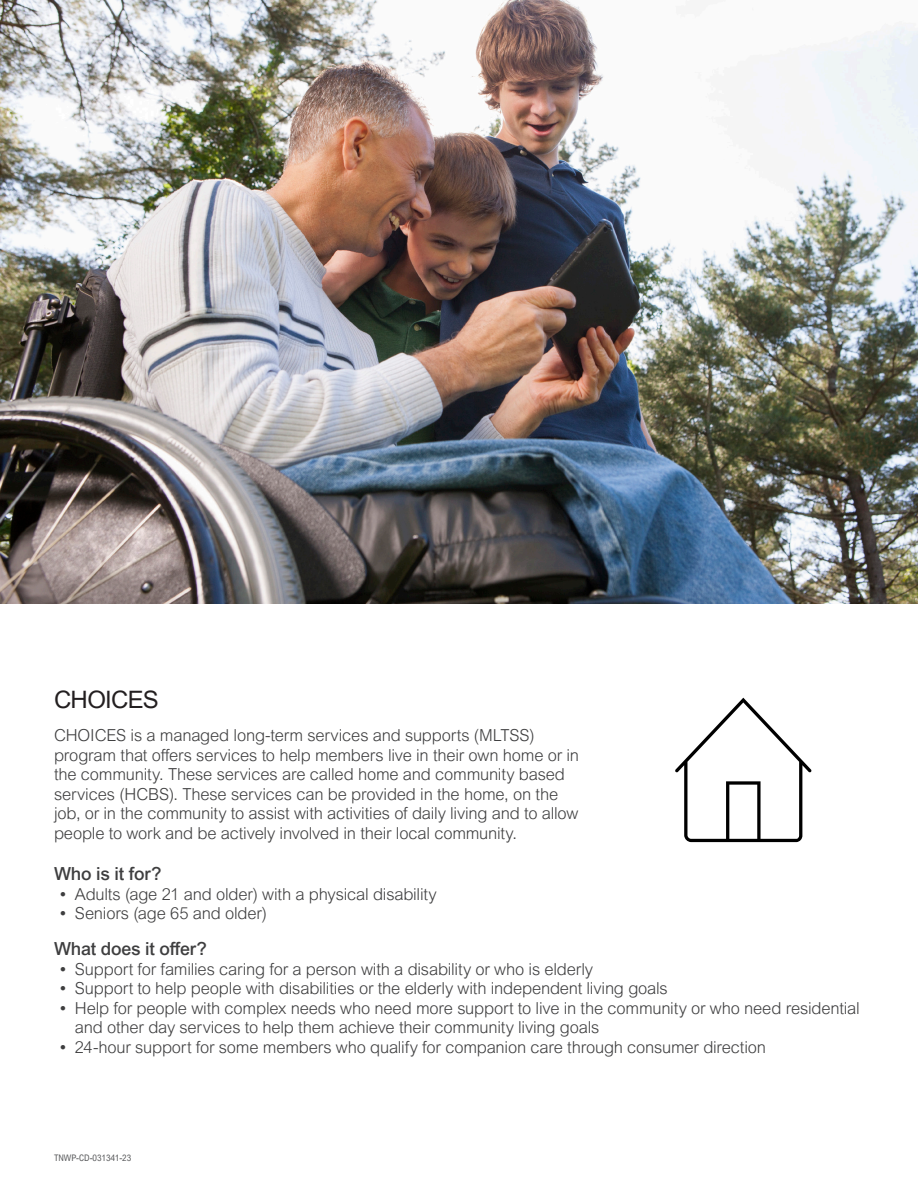
<style>
.page{position:relative;width:918px;height:1188px;background:#fff}
.page>*{position:absolute;margin:0;border:0;box-sizing:border-box;transform-origin:0 0}
.PR_Section_Headline{font:24px "Arial MT Pro";letter-spacing:-.03em;color:#231f20}
.PR_Subhead{font:500 18px "Arial MT Pro";letter-spacing:-.01em;color:#3e3e3f}
.PR_Body_Copy{font:300 16.5px/19.5px "Arial MT Pro";letter-spacing:-.01em;color:#3e3e3f}
.PR_Disclosure{font:condensed 9px "Arial MT Pro";letter-spacing:-.005em;color:#57585a}
.s1{font-weight:500}
</style>
<div class="page">
<img style="left:0;top:0;width:918px;height:604px">
<svg style="left:675px;top:698px;width:137px;height:144px"></svg>
<p class="PR_Section_Headline" style="left:54px;top:686px;width:106px">CHOICES</p>
<p class="PR_Body_Copy" style="left:54px;top:727px;width:527px">CHOICES is a managed long-term services and supports (MLTSS) program that offers services to help members live in their own home or in the community. These services are called home and community based services (HCBS). These services can be provided in the home, on the job, or in the community to assist with activities of daily living and to allow people to work and be actively involved in their local community.</p>
<p class="PR_Subhead" style="left:54px;top:864px;width:109px">Who is it for?</p>
<p class="PR_Body_Copy" style="left:60px;top:885px;width:378px"><span class="s1">•</span> Adults (age 21 and older) with a physical disability</p>
<p class="PR_Body_Copy" style="left:60px;top:904px;width:208px"><span class="s1">•</span> Seniors (age 65 and older)</p>
<p class="PR_Subhead" style="left:54px;top:939px;width:155px">What does it offer?</p>
<p class="PR_Body_Copy" style="left:60px;top:960px;width:535px"><span class="s1">•</span> Support for families caring for a person with a disability or who is elderly</p>
<p class="PR_Body_Copy" style="left:60px;top:979px;width:609px"><span class="s1">•</span> Support to help people with disabilities or the elderly with independent living goals</p>
<p class="PR_Body_Copy" style="left:75px;top:999px;width:786px;text-indent:-15px"><span class="s1">•</span> Help for people with complex needs who need more support to live in the community or who need residential and other day services to help them achieve their community living goals</p>
<p class="PR_Body_Copy" style="left:60px;top:1038px;width:707px"><span class="s1">•</span> 24-hour support for some members who qualify for companion care through consumer direction</p>
<p class="PR_Disclosure" style="left:54px;top:1152px;width:79px">TNWP-CD-031341-23</p>
</div>
